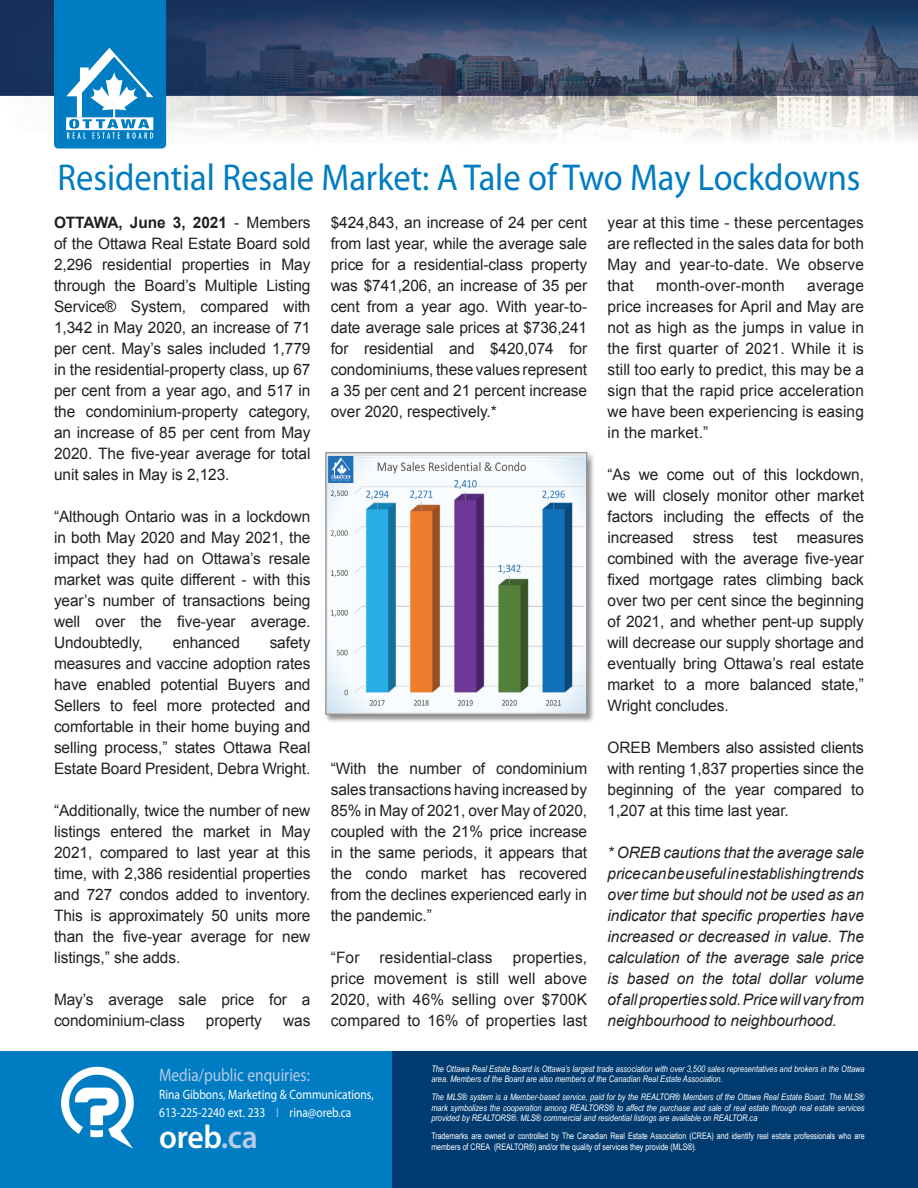
<style>
.page{position:relative;width:918px;height:1188px;background:#fff}
.page>*{position:absolute;margin:0;border:0;box-sizing:border-box;transform-origin:0 0}
.t1{font:37.5px "Myriad Pro";color:#007cc2;scale:.92 1}
.t2{font:600 33px "Myriad Pro";letter-spacing:-.01em;color:#fff;scale:.96 1}
.t3{font:18px "Myriad Pro";color:#b6cbe8;scale:.85 1}
.t4{font:15.75px/21px "Arial";letter-spacing:-.005em;color:#231f20;text-align:justify}
.t5{font:italic 15.75px/21px "Arial";letter-spacing:-.005em;color:#231f20;text-align:justify}
.t6{font:13.5px "Myriad Pro";color:#fff;scale:.85 1}
.t7{font:italic 9px/10.5px "Arial Narrow";color:#fff}
.t8{font:9px/10.5px "Arial Narrow";letter-spacing:-.005em;color:#fff;scale:.96 1}
.s1{font-weight:700}
.s2{color:#a0bde2}
.s3{color:#b6cbe8}
</style>
<div class="page">
<div style="left:0;top:1051px;width:918px;height:137px;background:#007cc2"></div>
<div style="left:393px;top:1051px;width:525px;height:137px;background:#003b70"></div>
<img style="left:0;top:0;width:918px;height:149px">
<svg style="left:54px;top:0;width:112px;height:148px;background:#2790cb"></svg>
<img style="left:60px;top:1066px;width:74px;height:83px">
<div style="left:324px;top:451px;width:272px;height:272px;background:#231f20;opacity:.5"></div>
<img style="left:327px;top:457px;width:258px;height:256px">
<div style="left:325px;top:452px;width:262px;height:263px;border:1px solid #939598"></div>
<p class="t1" style="left:57px;top:155px;width:875px">Residential Resale Market: A Tale of Two May Lockdowns</p>
<p class="t4" style="left:54px;top:212px;width:258px"><span class="s1">OTTAWA, June 3, 2021</span> - Members of the Ottawa Real Estate Board sold 2,296 residential properties in May through the Board’s Multiple Listing Service® System, compared with 1,342 in May 2020, an increase of 71 per cent. May’s sales included 1,779 in the residential-property class, up 67 per cent from a year ago, and 517 in the condominium-property category, an increase of 85 per cent from May 2020. The five-year average for total unit sales in May is 2,123.</p>
<p class="t4" style="left:54px;top:506px;width:258px">“Although Ontario was in a lockdown in both May 2020 and May 2021, the impact they had on Ottawa’s resale market was quite different - with this year’s number of transactions being well over the five-year average.<br>Undoubtedly,</p>
<p class="t4" style="left:54px;top:632px;width:258px;text-indent:216px">safety measures and vaccine adoption rates have enabled potential Buyers and Sellers to feel more protected and comfortable in their home buying and selling process,” states Ottawa Real Estate Board President, Debra Wright.</p>
<p class="t4" style="left:54px;top:800px;width:258px">“Additionally, twice the number of new listings entered the market in May 2021, compared to last year at this time, with 2,386 residential properties and 727 condos added to inventory.<br>This is approximately 50 units more than the five-year average for new listings,” she adds.</p>
<p class="t4" style="left:54px;top:989px;width:258px">May’s average sale price for a condominium-class</p>
<p class="t4" style="left:173px;top:632px;width:69px">enhanced</p>
<p class="t4" style="left:206px;top:1010px;width:58px">property</p>
<p class="t4" style="left:283px;top:1010px;width:29px">was</p>
<p class="t4" style="left:331px;top:212px;width:258px">$424,843, an increase of 24 per cent from last year, while the average sale price for a residential-class property was $741,206, an increase of 35 per cent from a year ago. With year-to&shy;date average sale prices at $736,241 for residential and $420,074 for condominiums, these values represent a 35 per cent and 21 percent increase over 2020, respectively.*</p>
<p class="t4" style="left:331px;top:758px;width:258px">“With the number of condominium sales transactions having increased by 85% in May of 2021, over May of 2020, coupled with the 21% price increase in the same periods, it appears that the condo market has recovered from the declines experienced early in the pandemic.”</p>
<p class="t4" style="left:331px;top:947px;width:30px">“For</p>
<p class="t4" style="left:380px;top:947px;width:115px">residential-class</p>
<p class="t4" style="left:331px;top:947px;width:258px;text-indent:182px">properties, price movement is still well above 2020, with 46% selling over $700K compared to 16% of properties last</p>
<p class="t4" style="left:608px;top:212px;width:258px">year at this time - these percentages are reflected in the sales data for both May and year-to-date. We observe that</p>
<p class="t4" style="left:656px;top:275px;width:130px">month-over-month</p>
<p class="t4" style="left:608px;top:275px;width:258px;text-indent:200px">average price increases for April and May are not as high as the jumps in value in the first quarter of 2021. While it is still too early to predict, this may be a sign that the rapid price acceleration we have been experiencing is easing in the market.”</p>
<p class="t4" style="left:608px;top:464px;width:258px">“As we come out of this lockdown, we will closely monitor other market factors including the effects of the increased stress test measures combined with the average five-year fixed mortgage rates climbing back over two per cent since the beginning of 2021, and whether pent-up supply will decrease our supply shortage and eventually bring Ottawa’s real estate market to a more balanced state,” Wright concludes.</p>
<p class="t4" style="left:608px;top:737px;width:258px">OREB Members also assisted clients with renting 1,837 properties since the beginning of the year compared to 1,207 at this time last year.</p>
<p class="t5" style="left:608px;top:842px;width:258px">* OREB cautions that the average sale price can be useful in establishing trends over time but should not be used as an indicator that specific properties have increased or decreased in value. The calculation of the average sale price is based on the total dollar volume of all properties sold. Price will vary from neighbourhood to neighbourhood.</p>
<p class="t3" style="left:159px;top:1064px;width:179px">Media/public enquiries:</p>
<p class="t6" style="left:159px;top:1086px;width:254px">Rina Gibbons, Marketing &amp; Communications,</p>
<p class="t6" style="left:159px;top:1104px;width:228px">613-225-2240 ext. 233 <span class="s2">I</span> rina@oreb.ca</p>
<p class="t2" style="left:159px;top:1116px;width:104px">oreb<span class="s3">.ca</span></p>
<p class="t7" style="left:431px;top:1063px;width:435px">The Ottawa Real Estate Board is Ottawa’s largest trade association with over 3,500 sales representatives and brokers in the Ottawa area. Members of the Board are also members of the Canadian Real Estate Association.</p>
<p class="t7" style="left:431px;top:1092px;width:435px;text-align:justify">The MLS® system is a Member-based service, paid for by the REALTOR® Members of the Ottawa Real Estate Board. The MLS® mark symbolizes the cooperation among REALTORS® to affect the purchase and sale of real estate through real estate services provided by REALTORS®. MLS® commercial and residential listings are available on REALTOR.ca</p>
<p class="t8" style="left:431px;top:1130px;width:453px">Trademarks are owned or controlled by The Canadian Real Estate Association (CREA) and identify real estate professionals who are members of CREA (REALTOR®) and/or the quality of services they provide (MLS®).</p>
</div>
